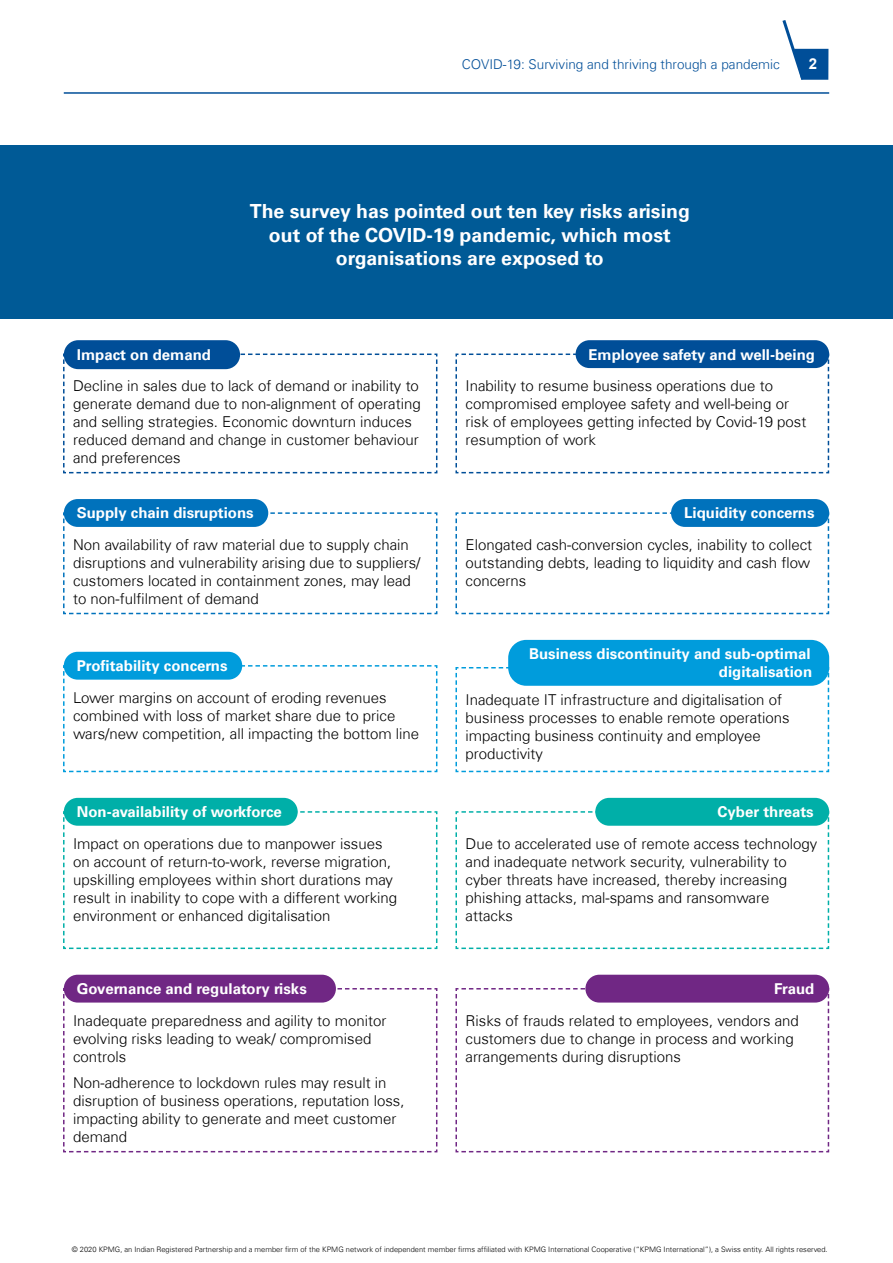
<style>
.page{position:relative;width:893px;height:1263px;background:#fff}
.page>*{position:absolute;margin:0;border:0;box-sizing:border-box;transform-origin:0 0}
.t1{font:700 19.5px/23.4px "Universfor KPMG";color:#fff;text-align:center}
.t2{font:300 15px/18px "Universfor KPMG";color:#000}
.t3{font:700 15px/18px "Universfor KPMG";color:#fff;text-align:right}
.t4{font:700 15px "Arial";color:#fff}
.t5{font:300 13.5px "Universfor KPMG";color:#004e98}
.t6{font:300 7.5px "Universfor KPMG";color:#000}
</style>
<div class="page">
<hr style="left:64px;top:92px;width:765px;height:2px;background:#004e98">
<svg style="left:782px;top:20px;width:46px;height:60px"></svg>
<div style="left:0;top:146px;width:893px;height:173px;background:#005a96"></div>
<svg style="left:63px;top:353px;width:375px;height:121px"></svg>
<div style="left:64px;top:340px;width:176px;height:29px;background:#004e98;border-radius:14px"></div>
<svg style="left:455px;top:353px;width:375px;height:121px"></svg>
<div style="left:576px;top:340px;width:253px;height:28px;background:#004e98;border-radius:14px"></div>
<svg style="left:63px;top:512px;width:375px;height:103px"></svg>
<div style="left:64px;top:499px;width:204px;height:28px;background:#0072bc;border-radius:14px"></div>
<svg style="left:455px;top:512px;width:375px;height:103px"></svg>
<div style="left:671px;top:499px;width:158px;height:28px;background:#0072bc;border-radius:14px"></div>
<svg style="left:63px;top:664px;width:375px;height:109px"></svg>
<div style="left:64px;top:652px;width:178px;height:28px;background:#009cdc;border-radius:14px"></div>
<svg style="left:455px;top:666px;width:375px;height:107px"></svg>
<div style="left:508px;top:640px;width:321px;height:46px;background:#009cdc;border-radius:18px"></div>
<svg style="left:63px;top:810px;width:375px;height:140px"></svg>
<div style="left:64px;top:798px;width:234px;height:28px;background:#00afa8;border-radius:14px"></div>
<svg style="left:455px;top:810px;width:375px;height:140px"></svg>
<div style="left:595px;top:798px;width:234px;height:28px;background:#00afa8;border-radius:14px"></div>
<svg style="left:63px;top:987px;width:375px;height:166px"></svg>
<div style="left:64px;top:975px;width:272px;height:27px;background:#702784;border-radius:14px"></div>
<svg style="left:455px;top:987px;width:375px;height:166px"></svg>
<div style="left:585px;top:975px;width:244px;height:27px;background:#702784;border-radius:14px"></div>
<p class="t5" style="left:462px;top:56px;width:320px">COVID-19: Surviving and thriving through a pandemic</p>
<p class="t4" style="left:809px;top:53px;width:10px">2</p>
<p class="t3" style="left:77px;top:345px;width:136px">Impact on demand</p>
<h1 class="t1" style="left:250px;top:200px;width:442px">The survey has pointed out ten key risks arising out of the COVID-19 pandemic, which most organisations are exposed to</h1>
<p class="t3" style="left:589px;top:345px;width:228px">Employee safety and well-being</p>
<p class="t2" style="left:73px;top:377px;width:349px">Decline in sales due to lack of demand or inability to generate demand due to non-alignment of operating and selling strategies. Economic downturn induces reduced demand and change in customer behaviour and preferences</p>
<p class="t3" style="left:77px;top:504px;width:178px">Supply chain disruptions</p>
<p class="t2" style="left:73px;top:536px;width:349px">Non availability of raw material due to supply chain disruptions and vulnerability arising due to suppliers/ customers located in containment zones, may lead to non-fulfilment of demand</p>
<p class="t3" style="left:77px;top:657px;width:152px">Profitability concerns</p>
<p class="t2" style="left:73px;top:689px;width:348px">Lower margins on account of eroding revenues combined with loss of market share due to price wars/new competition, all impacting the bottom line</p>
<p class="t3" style="left:77px;top:803px;width:207px">Non-availability of workforce</p>
<p class="t2" style="left:73px;top:835px;width:326px">Impact on operations due to manpower issues on account of return-to-work, reverse migration, upskilling employees within short durations may result in inability to cope with a different working environment or enhanced digitalisation</p>
<p class="t3" style="left:77px;top:980px;width:232px">Governance and regulatory risks</p>
<p class="t2" style="left:73px;top:1011px;width:315px">Inadequate preparedness and agility to monitor evolving risks leading to weak/ compromised controls</p>
<p class="t2" style="left:73px;top:1074px;width:333px">Non-adherence to lockdown rules may result in disruption of business operations, reputation loss, impacting ability to generate and meet customer demand</p>
<p class="t2" style="left:465px;top:377px;width:342px">Inability to resume business operations due to compromised employee safety and well-being or risk of employees getting infected by Covid-19 post resumption of work</p>
<p class="t3" style="left:684px;top:504px;width:132px">Liquidity concerns</p>
<p class="t2" style="left:465px;top:536px;width:348px">Elongated cash-conversion cycles, inability to collect outstanding debts, leading to liquidity and cash flow concerns</p>
<p class="t3" style="left:529px;top:645px;width:285px">Business discontinuity and sub-optimal digitalisation</p>
<p class="t2" style="left:465px;top:690px;width:326px">Inadequate IT infrastructure and digitalisation of business processes to enable remote operations impacting business continuity and employee productivity</p>
<p class="t3" style="left:717px;top:803px;width:98px">Cyber threats</p>
<p class="t2" style="left:465px;top:835px;width:353px">Due to accelerated use of remote access technology and inadequate network security, vulnerability to cyber threats have increased, thereby increasing phishing attacks, mal-spams and ransomware attacks</p>
<p class="t3" style="left:774px;top:980px;width:42px">Fraud</p>
<p class="t2" style="left:465px;top:1011px;width:335px">Risks of frauds related to employees, vendors and customers due to change in process and working arrangements during disruptions</p>
<p class="t6" style="left:72px;top:1244px;width:757px">© 2020 KPMG, an Indian Registered Partnership and a member firm of the KPMG network of independent member firms affiliated with KPMG International Cooperative (“KPMG International”), a Swiss entity. All rights reserved.</p>
</div>
